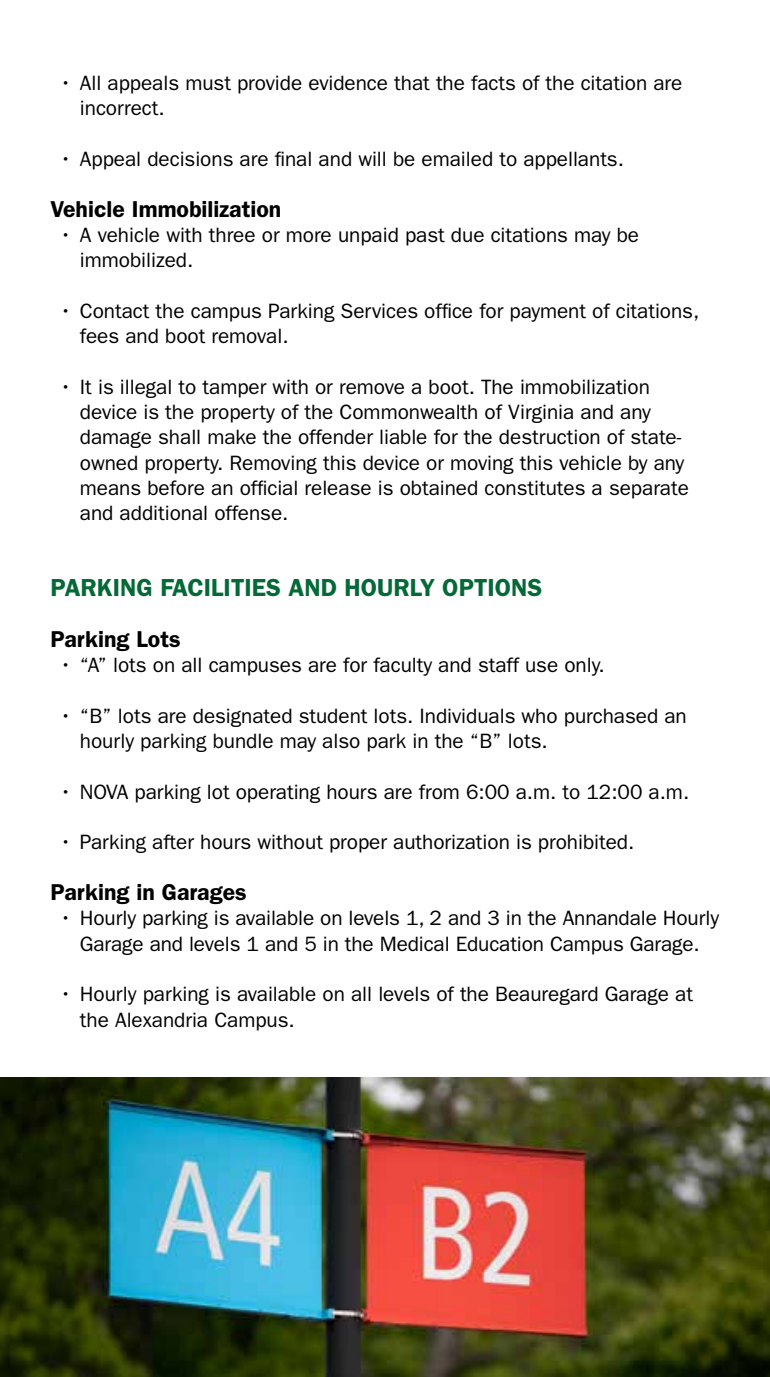
<style>
.page{position:relative;width:770px;height:1377px;background:#fff}
.page>*{position:absolute;margin:0;border:0;box-sizing:border-box;transform-origin:0 0}
.t1{font:600 24.75px "ITC Franklin Gothic Std";color:#046937}
.t2{font:600 22.95px "ITC Franklin Gothic Std";color:#000}
.t3{font:20.7px/25.2px "ITC Franklin Gothic Std";letter-spacing:-.005em;color:#000}
</style>
<div class="page">
<img style="left:0;top:1077px;width:770px;height:300px">
<p class="t3" style="left:80px;top:71px;width:604px;text-indent:-20px">• All appeals must provide evidence that the facts of the citation are incorrect.</p>
<p class="t3" style="left:60px;top:147px;width:565px">• Appeal decisions are fnal and will be emailed to appellants.</p>
<p class="t2" style="left:51px;top:195px;width:232px">Vehicle Immobilization</p>
<p class="t3" style="left:80px;top:223px;width:560px;text-indent:-20px">• A vehicle with three or more unpaid past due citations may be immobilized.</p>
<p class="t3" style="left:80px;top:298px;width:621px;text-indent:-20px">• Contact the campus Parking Services offce for payment of citations, fees and boot removal.</p>
<p class="t3" style="left:80px;top:374px;width:610px;text-indent:-20px">• It is illegal to tamper with or remove a boot. The immobilization device is the property of the Commonwealth of Virginia and any damage shall make the offender liable for the destruction of state&shy;owned property. Removing this device or moving this vehicle by any means before an offcial release is obtained constitutes a separate and additional offense.</p>
<p class="t1" style="left:51px;top:573px;width:493px">PARKING FACILITIES AND HOURLY OPTIONS</p>
<p class="t2" style="left:51px;top:626px;width:131px">Parking Lots</p>
<p class="t3" style="left:60px;top:653px;width:546px">• “A” lots on all campuses are for faculty and staff use only.</p>
<p class="t3" style="left:80px;top:703px;width:608px;text-indent:-20px">• “B” lots are designated student lots. Individuals who purchased an hourly parking bundle may also park in the “B” lots.</p>
<p class="t3" style="left:60px;top:779px;width:631px">• NOVA parking lot operating hours are from 6:00 a.m. to 12:00 a.m.</p>
<p class="t3" style="left:60px;top:830px;width:576px">• Parking after hours without proper authorization is prohibited.</p>
<p class="t2" style="left:51px;top:879px;width:197px">Parking in Garages</p>
<p class="t3" style="left:60px;top:906px;width:661px;text-align:center">• Hourly parking is available on levels 1, 2 and 3 in the Annandale Hourly<br>Garage and levels 1 and 5 in the Medical Education Campus Garage.</p>
<p class="t3" style="left:80px;top:982px;width:614px;text-indent:-20px">• Hourly parking is available on all levels of the Beauregard Garage at the Alexandria Campus.</p>
</div>
